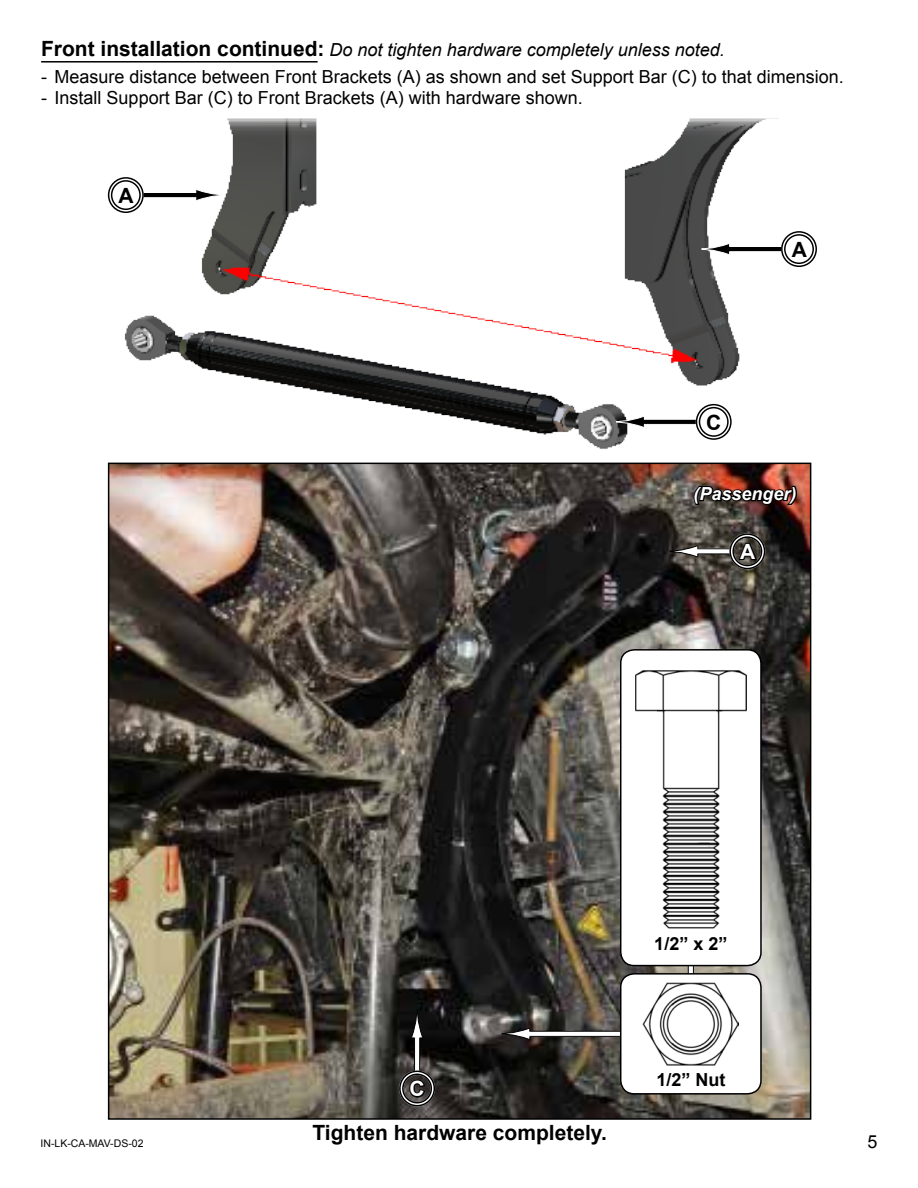
<style>
.page{position:relative;width:918px;height:1188px;background:#fff}
.page>*{position:absolute;margin:0;border:0;box-sizing:border-box;transform-origin:0 0}
.t1{font:700 21px "Arial";color:#000}
.t2{font:700 21px "Arial";color:#fff}
.t3{font:18px "Arial";color:#000}
.t4{font:italic 18px "Arial";color:#000}
.t5{font:700 18px "Arial";color:#000}
.t6{font:italic 700 18px "Arial";color:#fff}
.t7{font:10.5px "Arial";color:#000}
.s1{font-weight:700;font-style:normal;font-size:21px}
</style>
<div class="page">
<img style="left:107px;top:119px;width:710px;height:330px">
<div style="left:729px;top:247px;width:55px;height:5px;background:#000"></div>
<div style="left:729px;top:246px;width:55px;height:6px;border:1px solid #fff"></div>
<svg style="left:701px;top:242px;width:29px;height:14px"></svg>
<div style="left:644px;top:419px;width:54px;height:5px;background:#000"></div>
<div style="left:644px;top:419px;width:55px;height:6px;border:1px solid #fff"></div>
<svg style="left:616px;top:415px;width:29px;height:13px"></svg>
<div style="left:142px;top:193px;width:54px;height:5px;background:#000"></div>
<div style="left:141px;top:192px;width:56px;height:6px;border:1px solid #fff"></div>
<svg style="left:195px;top:188px;width:29px;height:14px"></svg>
<svg style="left:789px;top:239px;width:21px;height:20px"></svg>
<div style="left:781px;top:231px;width:36px;height:36px;border:4px solid #fff;border-radius:50%"></div>
<div style="left:781px;top:231px;width:36px;height:36px;border:1px solid #000;border-radius:50%"></div>
<div style="left:784px;top:234px;width:30px;height:30px;border:1px solid #000;border-radius:50%"></div>
<svg style="left:705px;top:412px;width:18px;height:20px"></svg>
<div style="left:696px;top:404px;width:36px;height:36px;border:4px solid #fff;border-radius:50%"></div>
<div style="left:696px;top:404px;width:36px;height:36px;border:1px solid #000;border-radius:50%"></div>
<div style="left:699px;top:407px;width:30px;height:30px;border:1px solid #000;border-radius:50%"></div>
<svg style="left:115px;top:185px;width:22px;height:20px"></svg>
<div style="left:108px;top:177px;width:36px;height:36px;border:4px solid #fff;border-radius:50%"></div>
<div style="left:108px;top:177px;width:36px;height:36px;border:1px solid #000;border-radius:50%"></div>
<div style="left:111px;top:180px;width:30px;height:30px;border:1px solid #000;border-radius:50%"></div>
<hr style="left:41px;top:61px;width:277px;height:2px;background:#000">
<img style="left:111px;top:466px;width:697px;height:651px">
<div style="left:688px;top:742px;width:5px;height:302px;background:#fff"></div>
<div style="left:688px;top:741px;width:6px;height:303px;border:1px solid #000"></div>
<div style="left:621px;top:650px;width:140px;height:316px;background:#fff;border-radius:14px"></div>
<div style="left:620px;top:649px;width:142px;height:317px;border:2px solid #000;border-radius:14px"></div>
<img style="left:636px;top:671px;width:110px;height:258px">
<div style="left:529px;top:1031px;width:150px;height:5px;background:#fff"></div>
<div style="left:529px;top:1031px;width:150px;height:6px;border:1px solid #000"></div>
<svg style="left:501px;top:1027px;width:30px;height:13px"></svg>
<div style="left:621px;top:974px;width:140px;height:120px;background:#fff;border-radius:14px"></div>
<div style="left:620px;top:973px;width:142px;height:122px;border:2px solid #000;border-radius:14px"></div>
<img style="left:643px;top:982px;width:96px;height:84px">
<div style="left:415px;top:1038px;width:5px;height:35px;background:#fff"></div>
<div style="left:414px;top:1037px;width:6px;height:37px;border:1px solid #000"></div>
<svg style="left:410px;top:1010px;width:14px;height:29px"></svg>
<svg style="left:408px;top:1078px;width:18px;height:21px"></svg>
<div style="left:399px;top:1071px;width:36px;height:35px;border:4px solid #fff;border-radius:50%"></div>
<div style="left:399px;top:1071px;width:36px;height:35px;border:1px solid #000;border-radius:50%"></div>
<div style="left:402px;top:1074px;width:30px;height:29px;border:1px solid #000;border-radius:50%"></div>
<div style="left:697px;top:549px;width:36px;height:5px;background:#fff"></div>
<svg style="left:669px;top:545px;width:30px;height:13px"></svg>
<svg style="left:737px;top:541px;width:22px;height:20px"></svg>
<div style="left:729px;top:533px;width:36px;height:36px;border:4px solid #fff;border-radius:50%"></div>
<div style="left:729px;top:533px;width:36px;height:36px;border:1px solid #000;border-radius:50%"></div>
<div style="left:732px;top:536px;width:30px;height:30px;border:1px solid #000;border-radius:50%"></div>
<svg style="left:692px;top:484px;width:107px;height:23px"></svg>
<p class="t4" style="left:41px;top:38px;width:685px"><span class="s1">Front installation continued:</span> Do not tighten hardware completely unless noted.</p>
<p class="t3" style="left:41px;top:65px;width:804px">- Measure distance between Front Brackets (A) as shown and set Support Bar (C) to that dimension.</p>
<p class="t3" style="left:41px;top:86px;width:543px">- Install Support Bar (C) to Front Brackets (A) with hardware shown.</p>
<p class="t1" style="left:119px;top:181px;width:17px">A</p>
<p class="t2" style="left:410px;top:1075px;width:17px">C</p>
<p class="t1" style="left:706px;top:408px;width:17px">C</p>
<p class="t1" style="left:792px;top:235px;width:17px">A</p>
<p class="t6" style="left:694px;top:482px;width:105px">(Passenger)</p>
<p class="t2" style="left:740px;top:538px;width:17px">A</p>
<p class="t5" style="left:654px;top:931px;width:75px">1/2” x 2”</p>
<p class="t5" style="left:656px;top:1067px;width:71px">1/2” Nut</p>
<p class="t1" style="left:312px;top:1119px;width:296px">Tighten hardware completely.</p>
<p class="t7" style="left:40px;top:1137px;width:105px">IN-LK-CA-MAV-DS-02</p>
<p class="t3" style="left:867px;top:1129px;width:12px">5</p>
</div>
